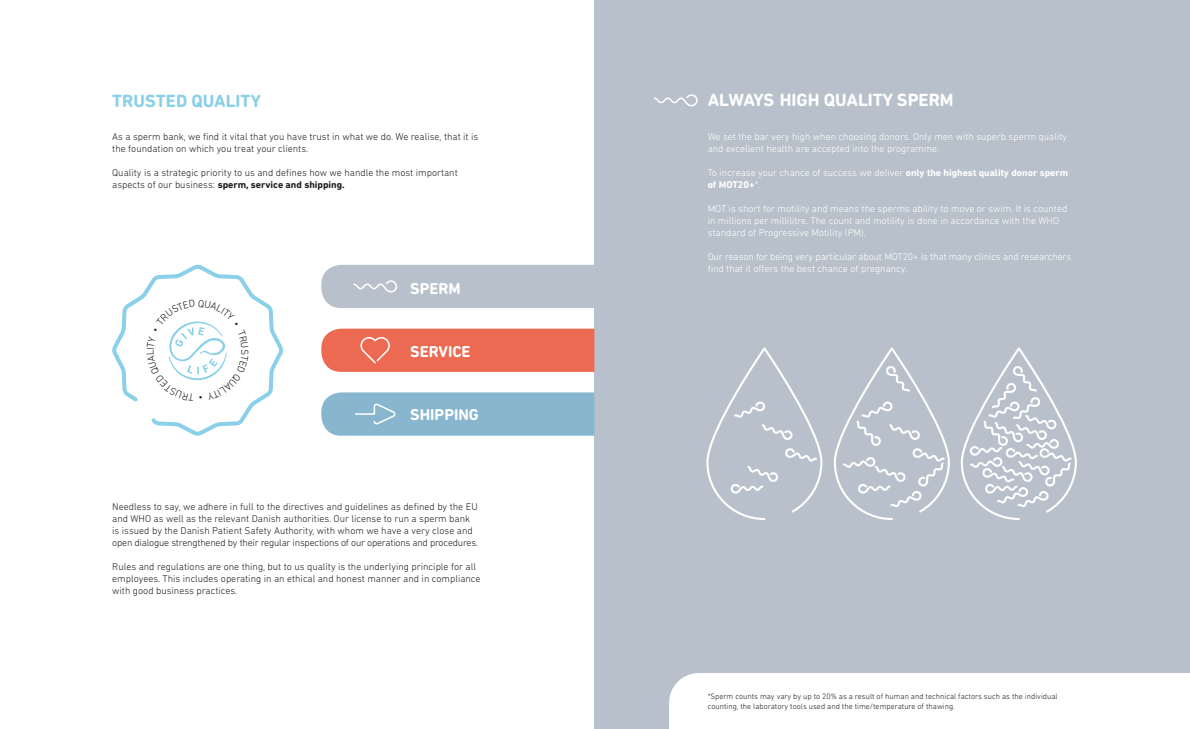
<style>
.page{position:relative;width:1190px;height:729px;background:#fff}
.page>*{position:absolute;margin:0;border:0;box-sizing:border-box;transform-origin:0 0}
.Overskrift{font:700 18px "DIN Next Rounded LT Pro";color:#fff}
.Overskrift-2{font:700 18px "DIN Next Rounded LT Pro";color:#89d0e8}
.brød_indledning{font:700 16px "DIN Next Rounded LT Pro";color:#fff}
.Brødtekst{font:300 10px/12px "DIN Next Rounded LT Pro";color:#1d1d1b}
.brødtekst_hvid{font:300 10px/12px "DIN Next Rounded LT Pro";color:#fff}
.citat_italic{font:300 10px/12px "DIN Next Rounded LT Pro";color:#fff}
.citat_italic-2{font:300 8px/9.6px "DIN Next Rounded LT Pro";color:#1d1d1b}
.s1{font-weight:700}
</style>
<div class="page">
<div style="left:594px;top:0;width:596px;height:728px;background:#b8c1cb"></div>
<svg style="left:653px;top:94px;width:45px;height:13px"></svg>
<div style="left:321px;top:265px;width:273px;height:43px;background:#b8c1cb"></div>
<svg style="left:321px;top:328px;width:273px;height:44px;background:#ed7059"></svg>
<div style="left:321px;top:392px;width:273px;height:43px;background:#88b6ce"></div>
<svg style="left:706px;top:348px;width:117px;height:172px"></svg>
<svg style="left:833px;top:348px;width:117px;height:172px"></svg>
<svg style="left:960px;top:348px;width:117px;height:172px"></svg>
<div style="left:669px;top:673px;width:521px;height:55px;background:#fff"></div>
<svg style="left:112px;top:264px;width:171px;height:172px"></svg>
<p class="Overskrift-2" style="left:112px;top:90px;width:150px">TRUSTED QUALITY</p>
<p class="Brødtekst" style="left:112px;top:130px;width:368px">As a sperm bank, we find it vital that you have trust in what we do. We realise, that it is the foundation on which you treat your clients.</p>
<p class="Brødtekst" style="left:112px;top:166px;width:347px">Quality is a strategic priority to us and defines how we handle the most important aspects of our business: <span class="s1">sperm, service and shipping.</span></p>
<p class="brød_indledning" style="left:410px;top:279px;width:52px">SPERM</p>
<p class="brød_indledning" style="left:410px;top:342px;width:62px">SERVICE</p>
<p class="brød_indledning" style="left:410px;top:405px;width:70px">SHIPPING</p>
<p class="Brødtekst" style="left:112px;top:500px;width:367px">Needless to say, we adhere in full to the directives and guidelines as defined by the EU and WHO as well as the relevant Danish authorities. Our license to run a sperm bank is issued by the Danish Patient Safety Authority, with whom we have a very close and open dialogue strengthened by their regular inspections of our operations and procedures.</p>
<p class="Brødtekst" style="left:112px;top:560px;width:370px">Rules and regulations are one thing, but to us quality is the underlying principle for all employees. This includes operating in an ethical and honest manner and in compliance with good business practices.</p>
<p class="Overskrift" style="left:707px;top:90px;width:248px">ALWAYS HIGH QUALITY SPERM</p>
<p class="brødtekst_hvid" style="left:707px;top:130px;width:361px">We set the bar very high when choosing donors. Only men with superb sperm quality and excellent health are accepted into the programme.</p>
<p class="brødtekst_hvid" style="left:707px;top:166px;width:362px">To increase your chance of success we deliver <span class="s1">only the highest quality donor sperm of MOT20+</span>*.</p>
<p class="citat_italic" style="left:707px;top:202px;width:361px">MOT is short for motility and means the sperms ability to move or swim. It is counted in millions per millilitre. The count and motility is done in accordance with the WHO standard of Progressive Motility (PM).</p>
<p class="brødtekst_hvid" style="left:707px;top:250px;width:365px">Our reason for being very particular about MOT20+ is that many clinics and researchers find that it offers the best chance of pregnancy.</p>
<p class="citat_italic-2" style="left:707px;top:691px;width:351px">*Sperm counts may vary by up to 20% as a result of human and technical factors such as the individual counting, the laboratory tools used and the time/temperature of thawing.</p>
</div>
